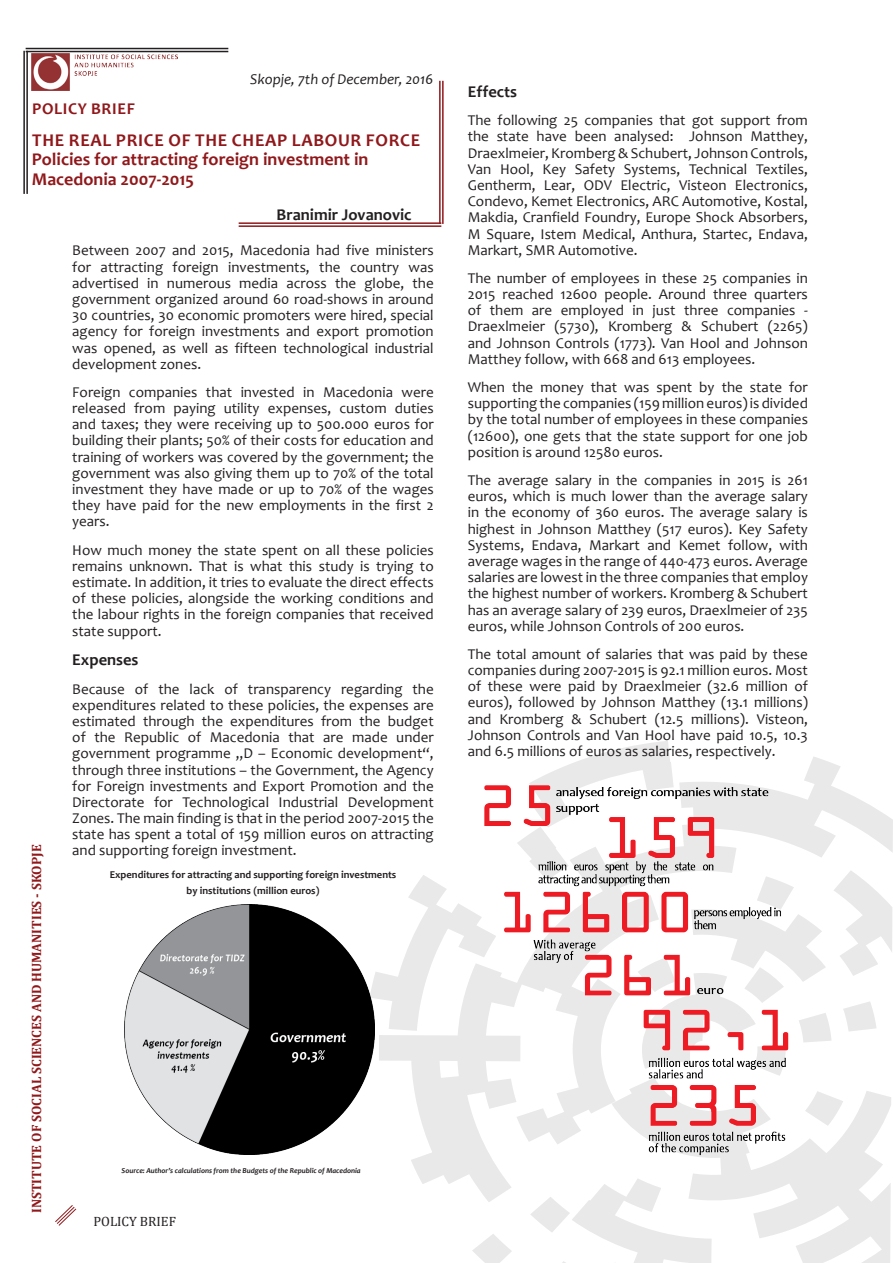
<style>
.page{position:relative;width:893px;height:1263px;background:#fff}
.page>*{position:absolute;margin:0;border:0;box-sizing:border-box;transform-origin:0 0}
.t1{font:700 18px/19.5px "Candara";color:#90181b}
.t2{font:700 16.5px "Candara";color:#231f20}
.t3{font:700 16.5px "Candara";letter-spacing:.04em;color:#90181b}
.t4{font:15px/16.2px "Candara";color:#231f20;text-align:justify}
.t5{font:italic 15px "Candara";color:#231f20}
.t6{font:700 13.5px "Cambria";color:#90181b}
.t7{font:13.5px "Cambria";color:#231f20}
.t8{font:700 10.5px "Candara";color:#231f20}
.t9{font:italic 700 7.5px "Candara";color:#231f20}
</style>
<div class="page">
<svg style="left:374px;top:741px;width:519px;height:522px"></svg>
<svg style="left:55px;top:1205px;width:22px;height:21px"></svg>
<hr style="left:239px;top:222px;width:202px;height:2px;background:#90181b">
<hr style="left:239px;top:225px;width:202px;height:2px;background:#90181b">
<hr style="left:439px;top:81px;width:2px;height:143px;background:#90181b">
<hr style="left:442px;top:81px;width:2px;height:143px;background:#90181b">
<hr style="left:26px;top:51px;width:202px;height:1px;background:#231f20">
<hr style="left:26px;top:48px;width:202px;height:1px;background:#231f20">
<hr style="left:26px;top:51px;width:2px;height:143px;background:#231f20">
<hr style="left:23px;top:51px;width:2px;height:143px;background:#231f20">
<img style="left:32px;top:53px;width:146px;height:37px">
<img style="left:125px;top:905px;width:249px;height:249px">
<img style="left:478px;top:782px;width:355px;height:374px">
<p class="t5" style="left:250px;top:70px;width:184px">Skopje, 7th of December, 2016</p>
<p class="t3" style="left:32px;top:98px;width:104px">POLICY BRIEF</p>
<p class="t1" style="left:32px;top:130px;width:390px">THE REAL PRICE OF THE CHEAP LABOUR FORCE<br>Policies for attracting foreign investment in</p>
<p class="t1" style="left:32px;top:169px;width:164px">Macedonia 2007-2015</p>
<p class="t2" style="left:277px;top:204px;width:137px">Branimir Jovanovic</p>
<p class="t4" style="left:72px;top:242px;width:363px">Between 2007 and 2015, Macedonia had five ministers for attracting foreign investments, the country was advertised in numerous media across the globe, the government organized around 60 road-shows in around 30 countries, 30 economic promoters were hired, special agency for foreign investments and export promotion was opened, as well as fifteen technological industrial development zones.</p>
<p class="t4" style="left:72px;top:384px;width:363px">Foreign companies that invested in Macedonia were released from paying utility expenses, custom duties and taxes; they were receiving up to 500.000 euros for building their plants; 50% of their costs for education and training of workers was covered by the government; the government was also giving them up to 70% of the total investment they have made or up to 70% of the wages they have paid for the new employments in the first 2 years.</p>
<p class="t4" style="left:72px;top:541px;width:363px">How much money the state spent on all these policies remains unknown. That is what this study is trying to estimate. In addition, it tries to evaluate the direct effects of these policies, alongside the working conditions and the labour rights in the foreign companies that received state support.</p>
<p class="t2" style="left:72px;top:650px;width:68px">Expenses</p>
<p class="t4" style="left:72px;top:680px;width:363px">Because of the lack of transparency regarding the expenditures related to these policies, the expenses are estimated through the expenditures from the budget of the Republic of Macedonia that are made under government programme „D – Economic development“, through three institutions – the Government, the Agency for Foreign investments and Export Promotion and the Directorate for Technological Industrial Development Zones. The main finding is that in the period 2007-2015 the state has spent a total of 159 million euros on attracting and supporting foreign investment.</p>
<p class="t8" style="left:110px;top:868px;width:288px">Expenditures for attracting and supporting foreign investments</p>
<p class="t8" style="left:187px;top:884px;width:134px">by institutions (million euros)</p>
<p class="t6" style="left:27px;top:1213px;width:370px;rotate:-90deg">INSTITUTE OF SOCIAL SCIENCES AND HUMANITIES - SKOPJE</p>
<p class="t9" style="left:122px;top:1166px;width:241px">Source: Author’s calculations from the Budgets of the Republic of Macedonia</p>
<p class="t7" style="left:94px;top:1213px;width:84px">POLICY BRIEF</p>
<p class="t2" style="left:468px;top:81px;width:51px">Effects</p>
<p class="t4" style="left:468px;top:112px;width:342px">The following 25 companies that got support from the state have been analysed: Johnson Matthey, Draexlmeier, Kromberg &amp; Schubert, Johnson Controls, Van Hool, Key Safety Systems, Technical Textiles, Gentherm, Lear, ODV Electric, Visteon Electronics, Condevo, Kemet Electronics, ARC Automotive, Kostal, Makdia, Cranfield Foundry, Europe Shock Absorbers, M Square, Istem Medical, Anthura, Startec, Endava, Markart, SMR Automotive.</p>
<p class="t4" style="left:468px;top:270px;width:342px">The number of employees in these 25 companies in 2015 reached 12600 people. Around three quarters of them are employed in just three companies - Draexlmeier (5730), Kromberg &amp; Schubert (2265) and Johnson Controls (1773). Van Hool and Johnson Matthey follow, with 668 and 613 employees.</p>
<p class="t4" style="left:468px;top:379px;width:342px">When the money that was spent by the state for supporting the companies (159 million euros) is divided by the total number of employees in these companies (12600), one gets that the state support for one job position is around 12580 euros.</p>
<p class="t4" style="left:468px;top:472px;width:342px">The average salary in the companies in 2015 is 261 euros, which is much lower than the average salary in the economy of 360 euros. The average salary is highest in Johnson Matthey (517 euros). Key Safety Systems, Endava, Markart and Kemet follow, with average wages in the range of 440-473 euros. Average salaries are lowest in the three companies that employ the highest number of workers. Kromberg &amp; Schubert has an average salary of 239 euros, Draexlmeier of 235 euros, while Johnson Controls of 200 euros.</p>
<p class="t4" style="left:468px;top:646px;width:342px">The total amount of salaries that was paid by these companies during 2007-2015 is 92.1 million euros. Most of these were paid by Draexlmeier (32.6 million of euros), followed by Johnson Matthey (13.1 millions) and Kromberg &amp; Schubert (12.5 millions). Visteon, Johnson Controls and Van Hool have paid 10.5, 10.3 and 6.5 millions of euros as salaries, respectively.</p>
</div>
